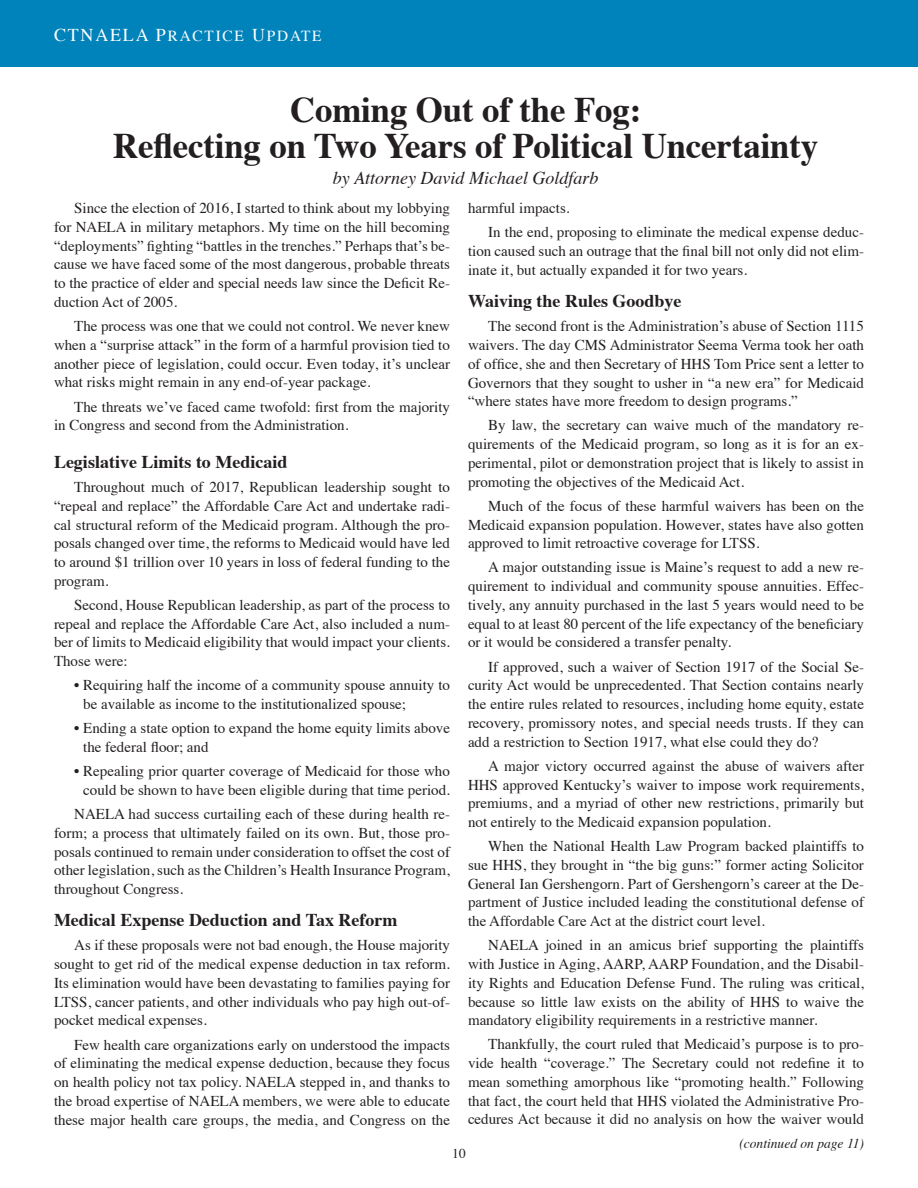
<style>
.page{position:relative;width:918px;height:1188px;background:#fff}
.page>*{position:absolute;margin:0;border:0;box-sizing:border-box;transform-origin:0 0}
.t1{font:700 36px/36px "Times";letter-spacing:-.005em;color:#231f20;text-align:center}
.t2{font:700 18px "Times";color:#231f20}
.t3{font:italic 18px "Times";color:#231f20}
.t4{font:15.3px "Times Roman SC850";letter-spacing:.12em;color:#fff}
.t5{font:15px/18.8px "Times";color:#231f20;text-align:justify}
.t6{font:italic 13.5px "Times";color:#231f20}
.t7{font:13.5px "Times";color:#231f20}
.s1{font-family:"Times";font-size:18px}
.s2{font-size:18px}
</style>
<div class="page">
<div style="left:0;top:0;width:918px;height:67px;background:#0083bb"></div>
<p class="t4" style="left:54px;top:21px;width:269px"><span class="s1">CTNAELA</span> <span class="s2">P</span>RACTICE <span class="s2">U</span>PDATE</p>
<p class="t1" style="left:113px;top:88px;width:707px">Coming Out of the Fog:<br>Reflecting on Two Years of Political Uncertainty</p>
<p class="t3" style="left:333px;top:162px;width:267px">by Attorney David Michael Goldfarb</p>
<p class="t5" style="left:54px;top:198px;width:398px;text-indent:20px">Since the election of 2016, I started to think about my lobbying for NAELA in military metaphors. My time on the hill becoming “deployments” fighting “battles in the trenches.” Perhaps that’s be&shy;cause we have faced some of the most dangerous, probable threats to the practice of elder and special needs law since the Deficit Re&shy;duction Act of 2005.</p>
<p class="t5" style="left:54px;top:315px;width:398px;text-indent:20px">The process was one that we could not control. We never knew when a “surprise attack” in the form of a harmful provision tied to another piece of legislation, could occur. Even today, it’s unclear what risks might remain in any end-of-year package.</p>
<p class="t5" style="left:54px;top:396px;width:398px;text-indent:20px">The threats we’ve faced came twofold: first from the majority in Congress and second from the Administration.</p>
<p class="t2" style="left:54px;top:445px;width:235px">Legislative Limits to Medicaid</p>
<p class="t5" style="left:54px;top:476px;width:398px;text-indent:20px">Throughout much of 2017, Republican leadership sought to “repeal and replace” the Affordable Care Act and undertake radi&shy;cal structural reform of the Medicaid program. Although the pro&shy;posals changed over time, the reforms to Medicaid would have led to around $1 trillion over 10 years in loss of federal funding to the program.</p>
<p class="t5" style="left:54px;top:594px;width:398px;text-indent:20px">Second, House Republican leadership, as part of the process to repeal and replace the Affordable Care Act, also included a num&shy;ber of limits to Medicaid eligibility that would impact your clients.<br>Those were:</p>
<p class="t5" style="left:83px;top:675px;width:368px;text-indent:-9px">• Requiring half the income of a community spouse annuity to be available as income to the institutionalized spouse;</p>
<p class="t5" style="left:83px;top:718px;width:368px;text-indent:-9px">• Ending a state option to expand the home equity limits above the federal floor; and</p>
<p class="t5" style="left:74px;top:760px;width:377px;text-align:right">• Repealing prior quarter coverage of Medicaid for those who could be shown to have been eligible during that time period.</p>
<p class="t5" style="left:54px;top:803px;width:398px;text-indent:20px">NAELA had success curtailing each of these during health re&shy;form; a process that ultimately failed on its own. But, those pro&shy;posals continued to remain under consideration to offset the cost of other legislation, such as the Children’s Health Insurance Program, throughout Congress.</p>
<p class="t2" style="left:54px;top:903px;width:345px">Medical Expense Deduction and Tax Reform</p>
<p class="t5" style="left:54px;top:935px;width:398px;text-indent:20px">As if these proposals were not bad enough, the House majority sought to get rid of the medical expense deduction in tax reform.<br>Its elimination would have been devastating to families paying for LTSS, cancer patients, and other individuals who pay high out-of&shy;pocket medical expenses.</p>
<p class="t5" style="left:54px;top:1034px;width:398px;text-indent:20px">Few health care organizations early on understood the impacts of eliminating the medical expense deduction, because they focus on health policy not tax policy. NAELA stepped in, and thanks to the broad expertise of NAELA members, we were able to educate these major health care groups, the media, and Congress on the</p>
<p class="t5" style="left:468px;top:198px;width:103px">harmful impacts.</p>
<p class="t5" style="left:468px;top:222px;width:397px;text-indent:20px">In the end, proposing to eliminate the medical expense deduc&shy;tion caused such an outrage that the final bill not only did not elim&shy;inate it, but actually expanded it for two years.</p>
<p class="t2" style="left:468px;top:284px;width:215px">Waiving the Rules Goodbye</p>
<p class="t5" style="left:468px;top:316px;width:398px;text-indent:20px">The second front is the Administration’s abuse of Section 1115 waivers. The day CMS Administrator Seema Verma took her oath of office, she and then Secretary of HHS Tom Price sent a letter to Governors that they sought to usher in “a new era” for Medicaid “where states have more freedom to design programs.”</p>
<p class="t5" style="left:468px;top:415px;width:397px;text-indent:20px">By law, the secretary can waive much of the mandatory re&shy;quirements of the Medicaid program, so long as it is for an ex&shy;perimental, pilot or demonstration project that is likely to assist in promoting the objectives of the Medicaid Act.</p>
<p class="t5" style="left:468px;top:495px;width:398px;text-indent:20px">Much of the focus of these harmful waivers has been on the Medicaid expansion population. However, states have also gotten approved to limit retroactive coverage for LTSS.</p>
<p class="t5" style="left:468px;top:557px;width:398px;text-indent:20px">A major outstanding issue is Maine’s request to add a new re&shy;quirement to individual and community spouse annuities. Effec&shy;tively, any annuity purchased in the last 5 years would need to be equal to at least 80 percent of the life expectancy of the beneficiary or it would be considered a transfer penalty.</p>
<p class="t5" style="left:468px;top:656px;width:398px;text-indent:20px">If approved, such a waiver of Section 1917 of the Social Se&shy;curity Act would be unprecedented. That Section contains nearly the entire rules related to resources, including home equity, estate recovery, promissory notes, and special needs trusts. If they can add a restriction to Section 1917, what else could they do?</p>
<p class="t5" style="left:468px;top:755px;width:398px;text-indent:20px">A major victory occurred against the abuse of waivers after HHS approved Kentucky’s waiver to impose work requirements, premiums, and a myriad of other new restrictions, primarily but not entirely to the Medicaid expansion population.</p>
<p class="t5" style="left:468px;top:835px;width:398px;text-indent:20px">When the National Health Law Program backed plaintiffs to sue HHS, they brought in “the big guns:” former acting Solicitor General Ian Gershengorn. Part of Gershengorn’s career at the De&shy;partment of Justice included leading the constitutional defense of the Affordable Care Act at the district court level.</p>
<p class="t5" style="left:468px;top:935px;width:398px;text-indent:20px">NAELA joined in an amicus brief supporting the plaintiffs with Justice in Aging, AARP, AARP Foundation, and the Disabil&shy;ity Rights and Education Defense Fund. The ruling was critical, because so little law exists on the ability of HHS to waive the mandatory eligibility requirements in a restrictive manner.</p>
<p class="t5" style="left:468px;top:1034px;width:398px;text-indent:20px">Thankfully, the court ruled that Medicaid’s purpose is to pro&shy;vide health “coverage.” The Secretary could not redefine it to mean something amorphous like “promoting health.” Following that fact, the court held that HHS violated the Administrative Pro&shy;cedures Act because it did no analysis on how the waiver would</p>
<p class="t7" style="left:452px;top:1140px;width:15px">10</p>
<p class="t6" style="left:739px;top:1132px;width:126px">(continued on page 11)</p>
</div>
